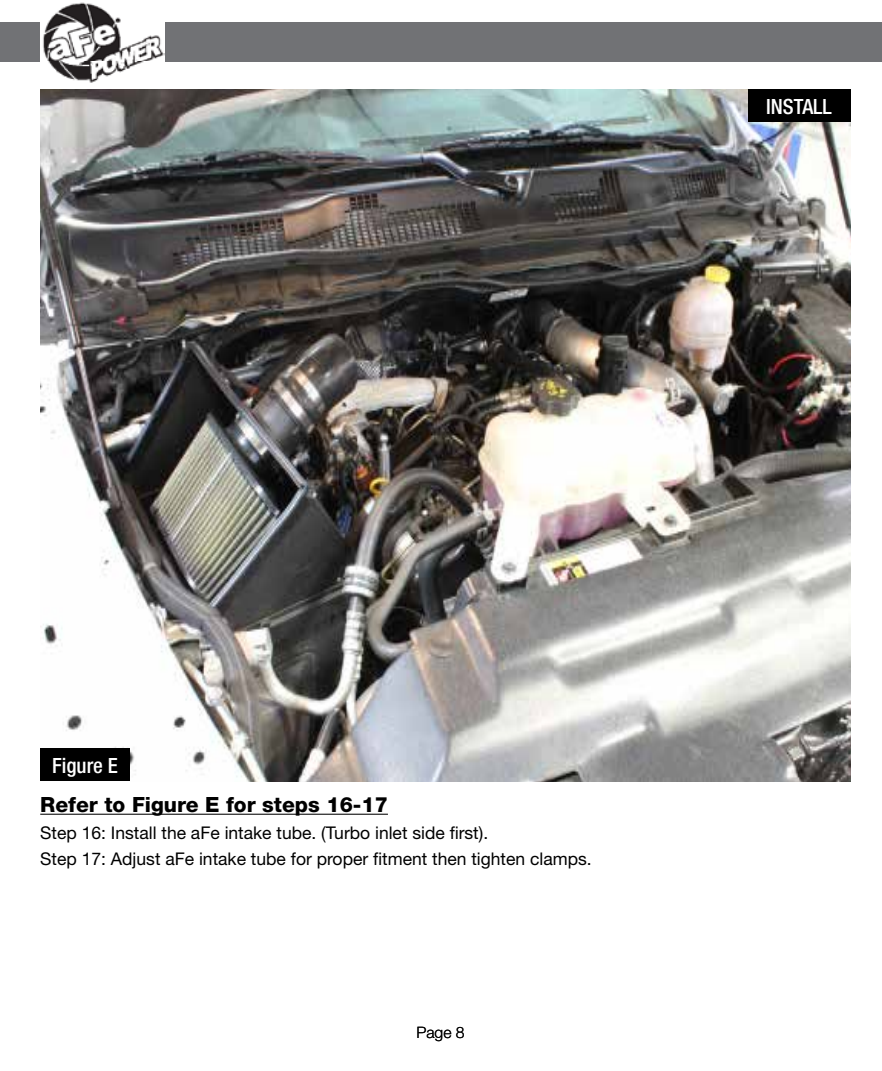
<style>
.page{position:relative;width:882px;height:1071px;background:#fff}
.page>*{position:absolute;margin:0;border:0;box-sizing:border-box;transform-origin:0 0}
.t1{font:800 21px "Helvetica Neue";color:#000}
.t2{font:500 condensed 21px "Helvetica Neue";color:#fff}
.t3{font:17.5px/26.2px "Helvetica Neue";color:#000}
.t4{font:300 15.75px "Helvetica Neue";color:#000}
</style>
<div class="page">
<div style="left:0;top:23px;width:882px;height:39px;background:#717275"></div>
<img style="left:40px;top:2px;width:125px;height:81px">
<hr style="left:40px;top:814px;width:348px;height:1px;background:#000">
<img style="left:40px;top:89px;width:810px;height:692px">
<div style="left:748px;top:89px;width:102px;height:33px;background:#000"></div>
<div style="left:40px;top:749px;width:90px;height:32px;background:#000"></div>
<p class="t2" style="left:766px;top:94px;width:67px">INSTALL</p>
<p class="t2" style="left:52px;top:753px;width:67px">Figure E</p>
<p class="t1" style="left:40px;top:792px;width:349px">Refer to Figure E for steps 16-17</p>
<p class="t3" style="left:40px;top:819px;width:553px">Step 16: Install the aFe intake tube. (Turbo inlet side first).<br>Step 17: Adjust aFe intake tube for proper fitment then tighten clamps.</p>
<p class="t4" style="left:416px;top:1023px;width:50px">Page 8</p>
</div>
